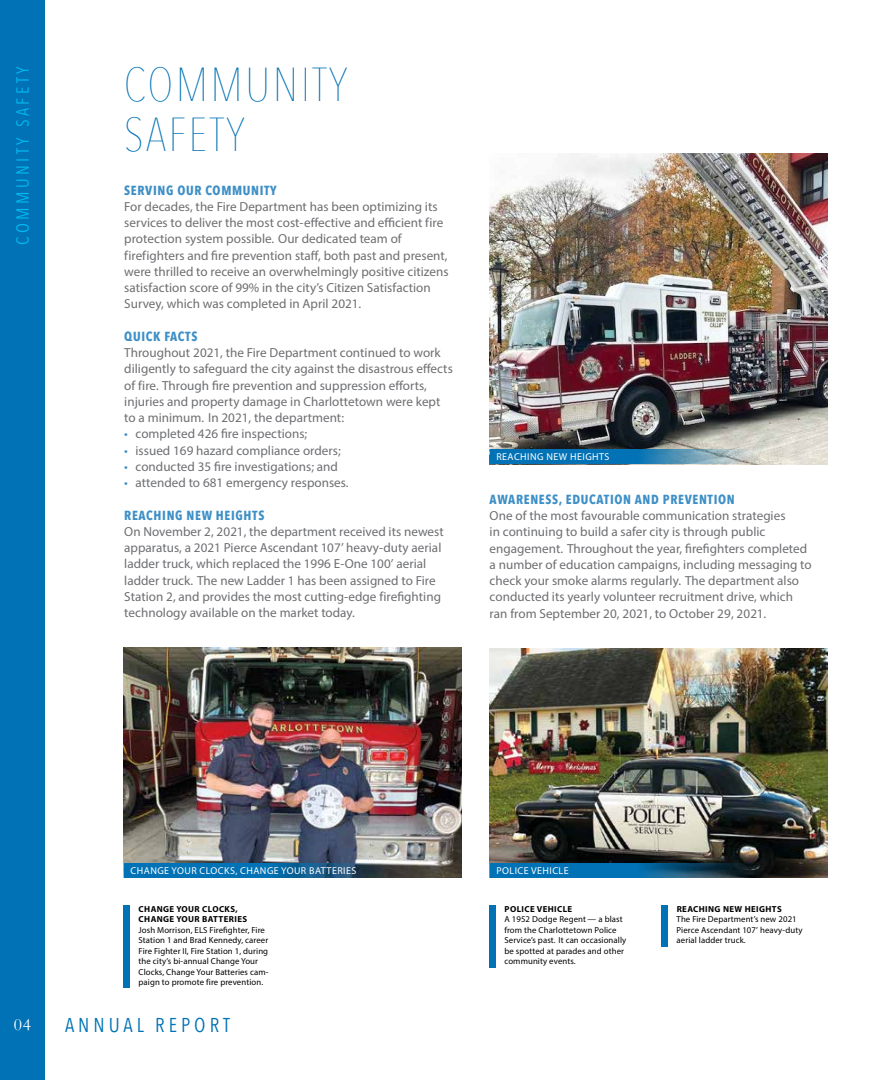
<style>
.page{position:relative;width:878px;height:1080px;background:#fff}
.page>*{position:absolute;margin:0;border:0;box-sizing:border-box;transform-origin:0 0}
.t1{font:200 47.5px/50px "Avenir Next Condensed";letter-spacing:.05em;color:#0072b5}
.t2{font:20px "Avenir Next Condensed";letter-spacing:.2em;color:#0072b5}
.t3{font:17.5px "Avenir Next Condensed";letter-spacing:.2em;color:#00b9f1}
.t4{font:17.5px "Garamond";color:#fff}
.t5{font:13.12px/16.2px "Myriad Pro";color:#6d6e71}
.t6{font:700 13.12px "Avenir Next Condensed";letter-spacing:.05em;color:#3d8fc6}
.t7{font:10px "Myriad Pro";letter-spacing:.045em;color:#fff}
.t8{font:8.75px/10.5px "Myriad Pro";letter-spacing:.01em;color:#000}
.t9{font:700 8.75px/10.5px "Myriad Pro";letter-spacing:.045em;color:#000}
.s1{color:#3d8fc6}
</style>
<div class="page">
<div style="left:0;top:0;width:45px;height:1080px;background:#0072b5"></div>
<div style="left:124px;top:905px;width:6px;height:83px;background:#0072b5"></div>
<div style="left:661px;top:905px;width:7px;height:41px;background:#0072b5"></div>
<img style="left:489px;top:648px;width:338px;height:215px">
<svg style="left:489px;top:863px;width:338px;height:15px;background:#0e5176"></svg>
<img style="left:124px;top:648px;width:337px;height:215px">
<svg style="left:124px;top:863px;width:337px;height:15px;background:#1c6089"></svg>
<div style="left:489px;top:905px;width:7px;height:62px;background:#0072b5"></div>
<img style="left:489px;top:153px;width:338px;height:297px">
<svg style="left:489px;top:450px;width:338px;height:14px;background:#5899bc"></svg>
<h3 class="t3" style="left:8px;top:245px;width:180px;rotate:-90deg">COMMUNITY SAFETY</h3>
<h1 class="t1" style="left:124px;top:59px;width:225px">COMMUNITY<br>SAFETY</h1>
<p class="t6" style="left:124px;top:182px;width:154px">SERVING OUR COMMUNITY</p>
<p class="t5" style="left:124px;top:198px;width:326px">For decades, the Fire Department has been optimizing its services to deliver the most cost-effective and efficient fire protection system possible. Our dedicated team of firefighters and fire prevention staff, both past and present, were thrilled to receive an overwhelmingly positive citizens satisfaction score of 99% in the city’s Citizen Satisfaction Survey, which was completed in April 2021.</p>
<p class="t6" style="left:124px;top:328px;width:75px">QUICK FACTS</p>
<p class="t5" style="left:124px;top:345px;width:330px">Throughout 2021, the Fire Department continued to work diligently to safeguard the city against the disastrous effects of fire. Through fire prevention and suppression efforts, injuries and property damage in Charlottetown were kept to a minimum. In 2021, the department:</p>
<p class="t5" style="left:124px;top:426px;width:184px"><span class="s1">•</span> completed 426 fire inspections;</p>
<p class="t5" style="left:124px;top:442px;width:218px"><span class="s1">•</span> issued 169 hazard compliance orders;</p>
<p class="t5" style="left:124px;top:458px;width:215px"><span class="s1">•</span> conducted 35 fire investigations; and</p>
<p class="t5" style="left:124px;top:474px;width:226px"><span class="s1">•</span> attended to 681 emergency responses.</p>
<p class="t6" style="left:124px;top:507px;width:142px">REACHING NEW HEIGHTS</p>
<p class="t5" style="left:124px;top:523px;width:321px">On November 2, 2021, the department received its newest apparatus, a 2021 Pierce Ascendant 107’ heavy-duty aerial ladder truck, which replaced the 1996 E-One 100’ aerial ladder truck. The new Ladder 1 has been assigned to Fire Station 2, and provides the most cutting-edge firefighting technology available on the market today.</p>
<p class="t7" style="left:496px;top:451px;width:115px">REACHING NEW HEIGHTS</p>
<p class="t6" style="left:489px;top:491px;width:247px">AWARENESS, EDUCATION AND PREVENTION</p>
<p class="t5" style="left:489px;top:507px;width:323px">One of the most favourable communication strategies<br>in continuing to build a safer city is through public engagement. Throughout the year, firefighters completed a number of education campaigns, including messaging to check your smoke alarms regularly. The department also conducted its yearly volunteer recruitment drive, which ran from September 20, 2021, to October 29, 2021.</p>
<p class="t7" style="left:131px;top:864px;width:227px">CHANGE YOUR CLOCKS, CHANGE YOUR BATTERIES</p>
<p class="t7" style="left:496px;top:864px;width:74px">POLICE VEHICLE</p>
<p class="t9" style="left:504px;top:903px;width:69px">POLICE VEHICLE</p>
<p class="t8" style="left:504px;top:914px;width:123px">A 1952 Dodge Regent — a blast from the Charlottetown Police<br>Service’s past. It can occasionally be spotted at parades and other community events.</p>
<p class="t9" style="left:139px;top:903px;width:110px">CHANGE YOUR CLOCKS,<br>CHANGE YOUR BATTERIES</p>
<p class="t8" style="left:138px;top:924px;width:131px">Josh Morrison, ELS Firefighter, Fire Station 1 and Brad Kennedy, career Fire Fighter II, Fire Station 1, during the city’s bi-annual Change Your Clocks, Change Your Batteries cam&shy;paign to promote fire prevention.</p>
<p class="t9" style="left:676px;top:903px;width:106px">REACHING NEW HEIGHTS</p>
<p class="t8" style="left:676px;top:914px;width:128px">The Fire Department’s new 2021<br>Pierce Ascendant 107’ heavy-duty aerial ladder truck.</p>
<h3 class="t4" style="left:14px;top:1014px;width:19px">04</h3>
<h2 class="t2" style="left:65px;top:1008px;width:166px">ANNUAL REPORT</h2>
</div>
